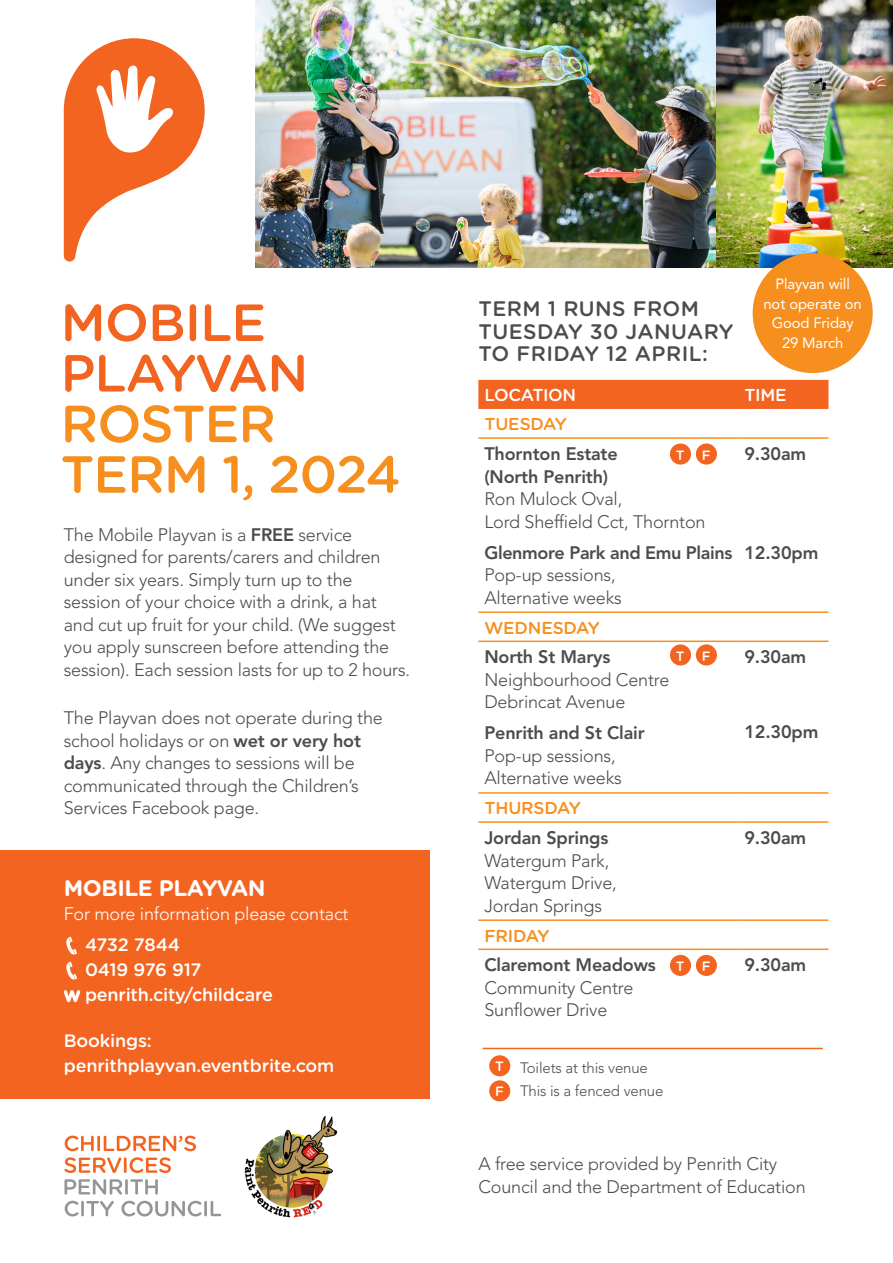
<style>
.page{position:relative;width:893px;height:1263px;background:#fff}
.page>*{position:absolute;margin:0;border:0;box-sizing:border-box;transform-origin:0 0}
.t1{font:500 52.05px/50.6px "Gotham Rounded";letter-spacing:-.02em;color:#f68f1e}
.Heading{font:700 22.5px "Gotham Rounded";letter-spacing:-.02em;color:#fff}
.Body{font:500 21px/22.5px "Gotham Rounded";letter-spacing:.02em;color:#4b4c4d}
.Body-2{font:300 18px/22.5px "Avenir LT Std";letter-spacing:-.01em;color:#4b4c4d}
.Body-3{font:500 18px "Gotham Rounded";letter-spacing:-.01em;color:#fff}
.Body-4{font:800 18px "Avenir LT Std";letter-spacing:-.01em;color:#4b4c4d}
.Heading-2{font:300 18px "Avenir LT Std";letter-spacing:-.01em;color:#fff}
.Body-5{font:500 17.25px "Gotham Rounded";letter-spacing:-.01em;color:#f68f1e}
.Body-6{font:500 17.25px "Gotham Rounded";letter-spacing:-.02em;color:#fff}
.Body-7{font:300 15px "Avenir LT Std";letter-spacing:-.01em;color:#4b4c4d}
.Body-8{font:14.85px/19.8px "Avenir LT Std";letter-spacing:-.01em;color:#fff;text-align:center}
.t2{font:500 13.5px "Gotham Rounded";color:#fff}
.s1{color:#f36421}
.s2{font-weight:800}
.s3{font-weight:700;font-size:15px}
</style>
<div class="page">
<img style="left:255px;top:0;width:638px;height:268px">
<svg style="left:64px;top:38px;width:141px;height:224px"></svg>
<svg style="left:65px;top:1135px;width:29px;height:16px"></svg>
<hr style="left:97px;top:1136px;width:3px;height:15px;background:#f36421">
<svg style="left:104px;top:1136px;width:92px;height:15px"></svg>
<svg style="left:64px;top:1157px;width:57px;height:16px"></svg>
<hr style="left:124px;top:1157px;width:3px;height:16px;background:#f36421">
<svg style="left:130px;top:1157px;width:41px;height:16px"></svg>
<svg style="left:64px;top:1179px;width:58px;height:15px"></svg>
<hr style="left:125px;top:1179px;width:3px;height:15px;background:#939598">
<svg style="left:130px;top:1179px;width:28px;height:15px"></svg>
<svg style="left:65px;top:1201px;width:13px;height:15px"></svg>
<hr style="left:81px;top:1201px;width:3px;height:15px;background:#939598">
<svg style="left:86px;top:1201px;width:28px;height:15px"></svg>
<svg style="left:121px;top:1201px;width:80px;height:15px"></svg>
<hr style="left:204px;top:1201px;width:3px;height:15px;background:#939598">
<svg style="left:211px;top:1201px;width:10px;height:15px"></svg>
<img style="left:244px;top:1116px;width:93px;height:101px">
<div style="left:478px;top:380px;width:350px;height:29px;background:#f36421"></div>
<hr style="left:478px;top:437px;width:260px;height:2px;background:#f68f1e">
<hr style="left:738px;top:437px;width:90px;height:2px;background:#f68f1e">
<hr style="left:478px;top:611px;width:260px;height:2px;background:#f68f1e">
<hr style="left:738px;top:611px;width:90px;height:2px;background:#f68f1e">
<hr style="left:478px;top:640px;width:260px;height:2px;background:#f68f1e">
<hr style="left:738px;top:640px;width:90px;height:2px;background:#f68f1e">
<hr style="left:478px;top:792px;width:260px;height:2px;background:#f68f1e">
<hr style="left:738px;top:792px;width:90px;height:2px;background:#f68f1e">
<hr style="left:478px;top:821px;width:260px;height:2px;background:#f68f1e">
<hr style="left:738px;top:821px;width:90px;height:2px;background:#f68f1e">
<hr style="left:478px;top:919px;width:260px;height:2px;background:#f68f1e">
<hr style="left:738px;top:919px;width:90px;height:2px;background:#f68f1e">
<hr style="left:478px;top:948px;width:260px;height:2px;background:#f68f1e">
<hr style="left:738px;top:948px;width:90px;height:2px;background:#f68f1e">
<div style="left:489px;top:1055px;width:21px;height:21px;background:#f36421;border-radius:50%"></div>
<div style="left:489px;top:1080px;width:21px;height:21px;background:#f36421;border-radius:50%"></div>
<div style="left:670px;top:955px;width:21px;height:21px;background:#f36421;border-radius:50%"></div>
<div style="left:696px;top:955px;width:21px;height:21px;background:#f36421;border-radius:50%"></div>
<hr style="left:483px;top:1048px;width:340px;height:1px;background:#f36421">
<div style="left:670px;top:443px;width:21px;height:22px;background:#f36421;border-radius:50%"></div>
<div style="left:696px;top:443px;width:21px;height:22px;background:#f36421;border-radius:50%"></div>
<div style="left:670px;top:644px;width:21px;height:21px;background:#f36421;border-radius:50%"></div>
<div style="left:696px;top:644px;width:21px;height:21px;background:#f36421;border-radius:50%"></div>
<div style="left:753px;top:253px;width:120px;height:120px;background:#f68f1e;border-radius:50%"></div>
<div style="left:0;top:850px;width:429px;height:249px;background:#f36421"></div>
<svg style="left:66px;top:937px;width:11px;height:18px"></svg>
<svg style="left:66px;top:962px;width:11px;height:18px"></svg>
<p class="Body-8" style="left:763px;top:274px;width:100px">Playvan will not operate on<br>Good Friday<br>29 March</p>
<p class="t1" style="left:61px;top:295px;width:342px"><span class="s1">MOBILE<br>PLAYVAN<br></span>ROSTER<br>TERM 1, 2024</p>
<p class="Body" style="left:478px;top:296px;width:257px">TERM 1 RUNS FROM<br>TUESDAY 30 JANUARY<br>TO FRIDAY 12 APRIL:</p>
<p class="Body-6" style="left:484px;top:383px;width:93px">LOCATION</p>
<p class="Body-6" style="left:744px;top:383px;width:44px">TIME</p>
<p class="Body-5" style="left:484px;top:412px;width:84px">TUESDAY</p>
<p class="Body-2" style="left:484px;top:443px;width:223px"><span class="s2">Thornton Estate<br>(North Penrith)<br></span>Ron Mulock Oval,<br>Lord Sheffield Cct, Thornton</p>
<p class="Body-2" style="left:484px;top:541px;width:250px"><span class="s2">Glenmore Park and Emu Plains<br></span>Pop-up sessions,<br>Alternative weeks</p>
<p class="Body-4" style="left:744px;top:443px;width:63px">9.30am</p>
<p class="t2" style="left:676px;top:445px;width:10px">T</p>
<p class="t2" style="left:702px;top:445px;width:10px">F</p>
<p class="Body-2" style="left:64px;top:523px;width:348px">The Mobile Playvan is a <span class="s2">FREE</span> service designed for parents/carers and children under six years. Simply turn up to the session of your choice with a drink, a hat and cut up fruit for your child. (We suggest you apply sunscreen before attending the session). Each session lasts for up to 2 hours.</p>
<p class="Body-4" style="left:744px;top:542px;width:75px">12.30pm</p>
<p class="Body-5" style="left:484px;top:615px;width:117px">WEDNESDAY</p>
<p class="Body-2" style="left:484px;top:646px;width:187px"><span class="s2">North St Marys<br></span>Neighbourhood Centre<br>Debrincat Avenue</p>
<p class="Body-2" style="left:484px;top:722px;width:162px"><span class="s2">Penrith and St Clair<br></span>Pop-up sessions,<br>Alternative weeks</p>
<p class="Body-4" style="left:744px;top:646px;width:63px">9.30am</p>
<p class="t2" style="left:676px;top:646px;width:10px">T</p>
<p class="t2" style="left:702px;top:646px;width:10px">F</p>
<p class="Body-2" style="left:64px;top:707px;width:321px">The Playvan does not operate during the school holidays or on <span class="s2">wet or very hot days</span>. Any changes to sessions will be communicated through the Children’s Services Facebook page.</p>
<p class="Body-4" style="left:744px;top:721px;width:75px">12.30pm</p>
<p class="Body-5" style="left:484px;top:796px;width:98px">THURSDAY</p>
<p class="Body-2" style="left:484px;top:827px;width:134px"><span class="s2">Jordan Springs<br></span>Watergum Park,<br>Watergum Drive,<br>Jordan Springs</p>
<p class="Body-4" style="left:744px;top:827px;width:63px">9.30am</p>
<p class="Body-5" style="left:484px;top:923px;width:67px">FRIDAY</p>
<p class="Body-2" style="left:484px;top:954px;width:173px"><span class="s2">Claremont Meadows<br></span>Community Centre<br>Sunflower Drive</p>
<p class="Body-4" style="left:744px;top:954px;width:63px">9.30am</p>
<p class="Heading" style="left:64px;top:871px;width:203px">MOBILE PLAYVAN</p>
<p class="Heading-2" style="left:64px;top:903px;width:286px">For more information please contact</p>
<p class="Body-3" style="left:85px;top:932px;width:97px">4732 7844</p>
<p class="Body-3" style="left:85px;top:957px;width:118px">0419 976 917</p>
<p class="Body-3" style="left:64px;top:982px;width:211px"><span class="s3">W</span> penrith.city/childcare</p>
<p class="Body-3" style="left:64px;top:1027px;width:90px">Bookings:</p>
<p class="Body-3" style="left:64px;top:1052px;width:272px">penrithplayvan.eventbrite.com</p>
<p class="t2" style="left:676px;top:956px;width:10px">T</p>
<p class="t2" style="left:702px;top:956px;width:10px">F</p>
<p class="Body-7" style="left:520px;top:1059px;width:129px">Toilets at this venue</p>
<p class="Body-7" style="left:520px;top:1082px;width:145px">This is a fenced venue</p>
<p class="t2" style="left:495px;top:1057px;width:10px">T</p>
<p class="t2" style="left:495px;top:1082px;width:10px">F</p>
<p class="Body-2" style="left:478px;top:1153px;width:329px">A free service provided by Penrith City<br>Council and the Department of Education</p>
</div>
